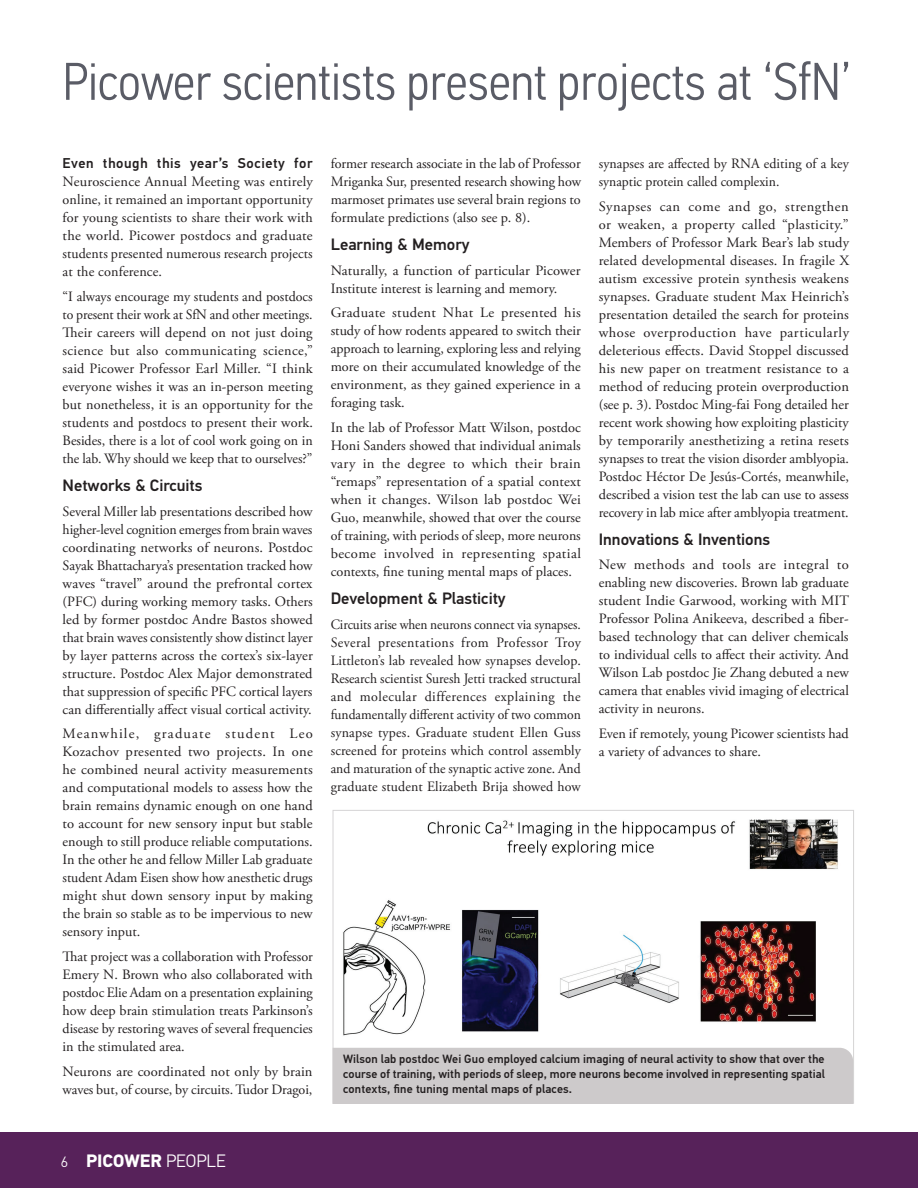
<style>
.page{position:relative;width:918px;height:1188px;background:#fff}
.page>*{position:absolute;margin:0;border:0;box-sizing:border-box;transform-origin:0 0}
.New_Summary_Header{font:300 53.1px "PF Din Text Cond Pro";color:#5a5c66}
.t1{font:700 18px "PF Din Text Pro";color:#fff}
.Summaries_Body{font:500 16.5px "PF Din Text Pro";color:#231f20}
.Summaries_Body-2{font:14.25px/18px "Adobe Garamond Pro";color:#231f20;text-align:justify}
.Summaries_Body-3{font:14.25px/18px "Adobe Garamond Pro";color:#231f20;text-align:justify;scale:.94 1}
.t2{font:500 12px/15px "PF Din Text Pro";letter-spacing:.01em;color:#231f20;text-align:justify}
.s1{font-family:"PF Din Text Pro";font-weight:500}
.s2{font-weight:300;font-size:15px}
.s3{font-weight:300}
</style>
<div class="page">
<img style="left:335px;top:819px;width:506px;height:229px">
<div style="left:333px;top:1048px;width:520px;height:56px;background:#cdcacb"></div>
<div style="left:0;top:1132px;width:918px;height:56px;background:#57225a"></div>
<p class="New_Summary_Header" style="left:63px;top:51px;width:790px">Picower scientists present projects at ‘SfN’</p>
<p class="Summaries_Body-2" style="left:63px;top:155px;width:252px"><span class="s1">Even though this year’s Society for </span>Neuroscience Annual Meeting was entirely online, it remained an important opportunity for young scientists to share their work with the world. Picower postdocs and graduate students presented numerous research projects at the conference.</p>
<p class="Summaries_Body-2" style="left:63px;top:288px;width:252px">“I always encourage my students and postdocs to present their work at SfN and other meetings.<br>Their careers will depend on not just doing science but also communicating science,” said Picower Professor Earl Miller. “I think everyone wishes it was an in-person meeting but nonetheless, it is an opportunity for the students and postdocs to present their work.<br>Besides, there is a lot of cool work going on in the lab. Why should we keep that to ourselves?”</p>
<p class="Summaries_Body" style="left:63px;top:475px;width:141px">Networks &amp; Circuits</p>
<p class="Summaries_Body-2" style="left:63px;top:503px;width:252px">Several Miller lab presentations described how higher-level cognition emerges from brain waves coordinating networks of neurons. Postdoc Sayak Bhattacharya’s presentation tracked how waves “travel” around the prefrontal cortex (PFC) during working memory tasks. Others led by former postdoc Andre Bastos showed that brain waves consistently show distinct layer by layer patterns across the cortex’s six-layer structure. Postdoc Alex Major demonstrated that suppression of specific PFC cortical layers can differentially affect visual cortical activity.</p>
<p class="Summaries_Body-2" style="left:63px;top:725px;width:252px">Meanwhile, graduate student Leo Kozachov presented two projects. In one he combined neural activity measurements and computational models to assess how the brain remains dynamic enough on one hand to account for new sensory input but stable enough to still produce reliable computations.<br>In the other he and fellow Miller Lab graduate student Adam Eisen show how anesthetic drugs might shut down sensory input by making the brain so stable as to be impervious to new sensory input.</p>
<p class="Summaries_Body-2" style="left:63px;top:948px;width:252px">That project was a collaboration with Professor Emery N. Brown who also collaborated with postdoc Elie Adam on a presentation explaining how deep brain stimulation treats Parkinson’s disease by restoring waves of several frequencies in the stimulated area.</p>
<p class="Summaries_Body-2" style="left:63px;top:1063px;width:251px">Neurons are coordinated not only by brain waves but, of course, by circuits. Tudor Dragoi,</p>
<p class="Summaries_Body-2" style="left:331px;top:155px;width:252px">former research associate in the lab of Professor Mriganka Sur, presented research showing how marmoset primates use several brain regions to formulate predictions (also see p. 8).</p>
<p class="Summaries_Body" style="left:331px;top:234px;width:140px">Learning &amp; Memory</p>
<p class="Summaries_Body-2" style="left:331px;top:261px;width:251px">Naturally, a function of particular Picower<br>Institute interest is learning and memory.</p>
<p class="Summaries_Body-2" style="left:331px;top:304px;width:252px">Graduate student Nhat Le presented his study of how rodents appeared to switch their approach to learning, exploring less and relying more on their accumulated knowledge of the environment, as they gained experience in a foraging task.</p>
<p class="Summaries_Body-2" style="left:331px;top:419px;width:252px">In the lab of Professor Matt Wilson, postdoc Honi Sanders showed that individual animals vary in the degree to which their brain “remaps” representation of a spatial context when it changes. Wilson lab postdoc Wei Guo, meanwhile, showed that over the course of training, with periods of sleep, more neurons become involved in representing spatial contexts, fine tuning mental maps of places.</p>
<p class="Summaries_Body" style="left:331px;top:588px;width:177px">Development &amp; Plasticity</p>
<p class="Summaries_Body-3" style="left:331px;top:615px;width:268px">Circuits arise when neurons connect via synapses.<br>Several presentations from Professor Troy Littleton’s lab revealed how synapses develop.<br>Research scientist Suresh Jetti tracked structural and molecular differences explaining the fundamentally different activity of two common synapse types. Graduate student Ellen Guss screened for proteins which control assembly and maturation of the synaptic active zone. And graduate student Elizabeth Brija showed how</p>
<p class="Summaries_Body-2" style="left:599px;top:155px;width:252px">synapses are affected by RNA editing of a key synaptic protein called complexin.</p>
<p class="Summaries_Body-2" style="left:599px;top:198px;width:252px">Synapses can come and go, strengthen or weaken, a property called “plasticity.” Members of Professor Mark Bear’s lab study related developmental diseases. In fragile X autism excessive protein synthesis weakens synapses. Graduate student Max Heinrich’s presentation detailed the search for proteins whose overproduction have particularly deleterious effects. David Stoppel discussed his new paper on treatment resistance to a method of reducing protein overproduction (see p. 3). Postdoc Ming-fai Fong detailed her recent work showing how exploiting plasticity by temporarily anesthetizing a retina resets synapses to treat the vision disorder amblyopia.<br>Postdoc Héctor De Jesús-Cortés, meanwhile, described a vision test the lab can use to assess recovery in lab mice after amblyopia treatment.</p>
<p class="Summaries_Body" style="left:599px;top:529px;width:173px">Innovations &amp; Inventions</p>
<p class="Summaries_Body-2" style="left:599px;top:556px;width:252px">New methods and tools are integral to enabling new discoveries. Brown lab graduate student Indie Garwood, working with MIT Professor Polina Anikeeva, described a fiber&shy;based technology that can deliver chemicals to individual cells to affect their activity. And Wilson Lab postdoc Jie Zhang debuted a new camera that enables vivid imaging of electrical activity in neurons.</p>
<p class="Summaries_Body-2" style="left:599px;top:725px;width:252px">Even if remotely, young Picower scientists had a variety of advances to share.</p>
<p class="t2" style="left:343px;top:1052px;width:483px">Wilson lab postdoc Wei Guo employed calcium imaging of neural activity to show that over the course of training, with periods of sleep, more neurons become involved in representing spatial contexts, fine tuning mental maps of places.</p>
<p class="t1" style="left:61px;top:1149px;width:167px"><span class="s2">6</span> PICOWER <span class="s3">PEOPLE</span></p>
</div>
